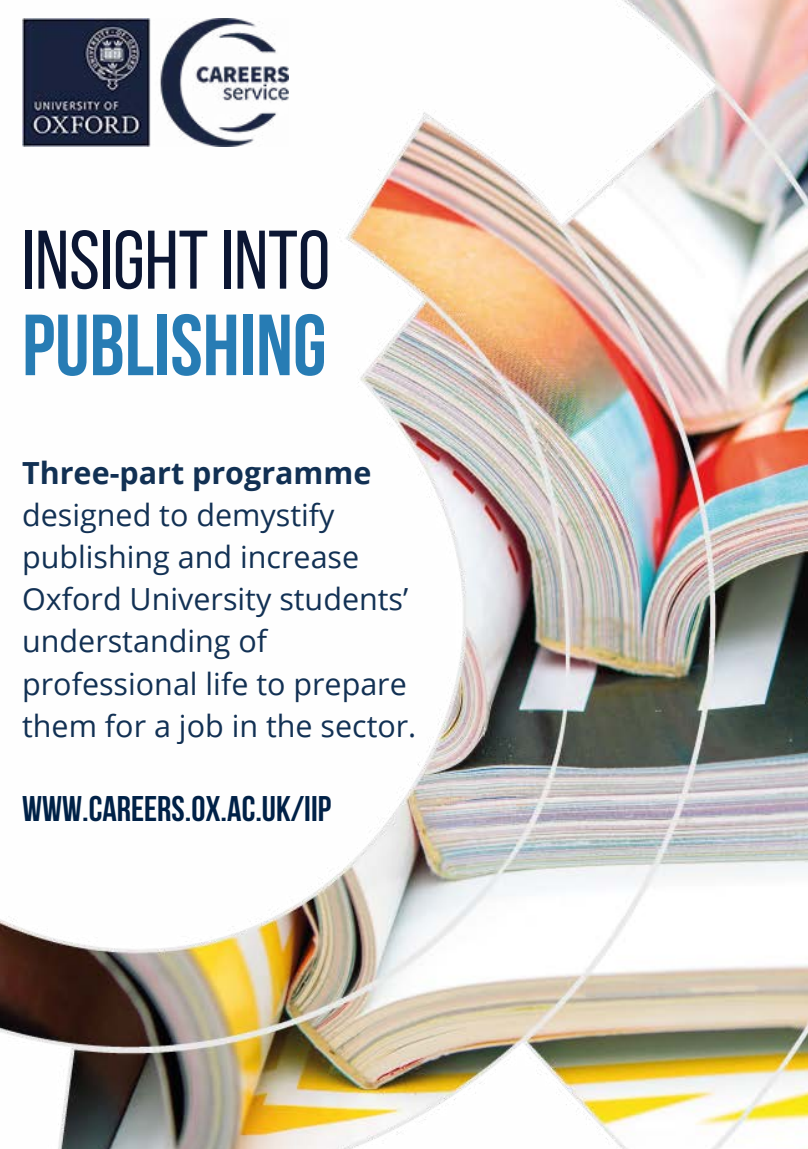
<style>
.page{position:relative;width:808px;height:1149px;background:#fff}
.page>*{position:absolute;margin:0;border:0;box-sizing:border-box;transform-origin:0 0}
.t1{font:700 86.4px "Bebas Neue";color:#277cb4}
.t2{font:82.8px "Bebas Neue";color:#0b1633}
.t3{font:700 35.55px "Bebas Neue";color:#002147}
.t4{font:30.45px/42px "Open Sans";color:#002147}
.t5{font:700 30.45px "Open Sans";color:#002147}
</style>
<div class="page">
<img style="left:0;top:0;width:808px;height:1148px">
<img style="left:22px;top:19px;width:267px;height:128px">
<p class="t2" style="left:22px;top:215px;width:310px">INSIGHT INTO</p>
<p class="t1" style="left:22px;top:298px;width:306px">PUBLISHING</p>
<p class="t5" style="left:22px;top:451px;width:351px">Three-part programme</p>
<p class="t4" style="left:22px;top:493px;width:396px">designed to demystify publishing and increase<br>Oxford University students’ understanding of professional life to prepare them for a job in the sector.</p>
<p class="t3" style="left:22px;top:788px;width:310px">WWW.CAREERS.OX.AC.UK/IIP</p>
</div>
